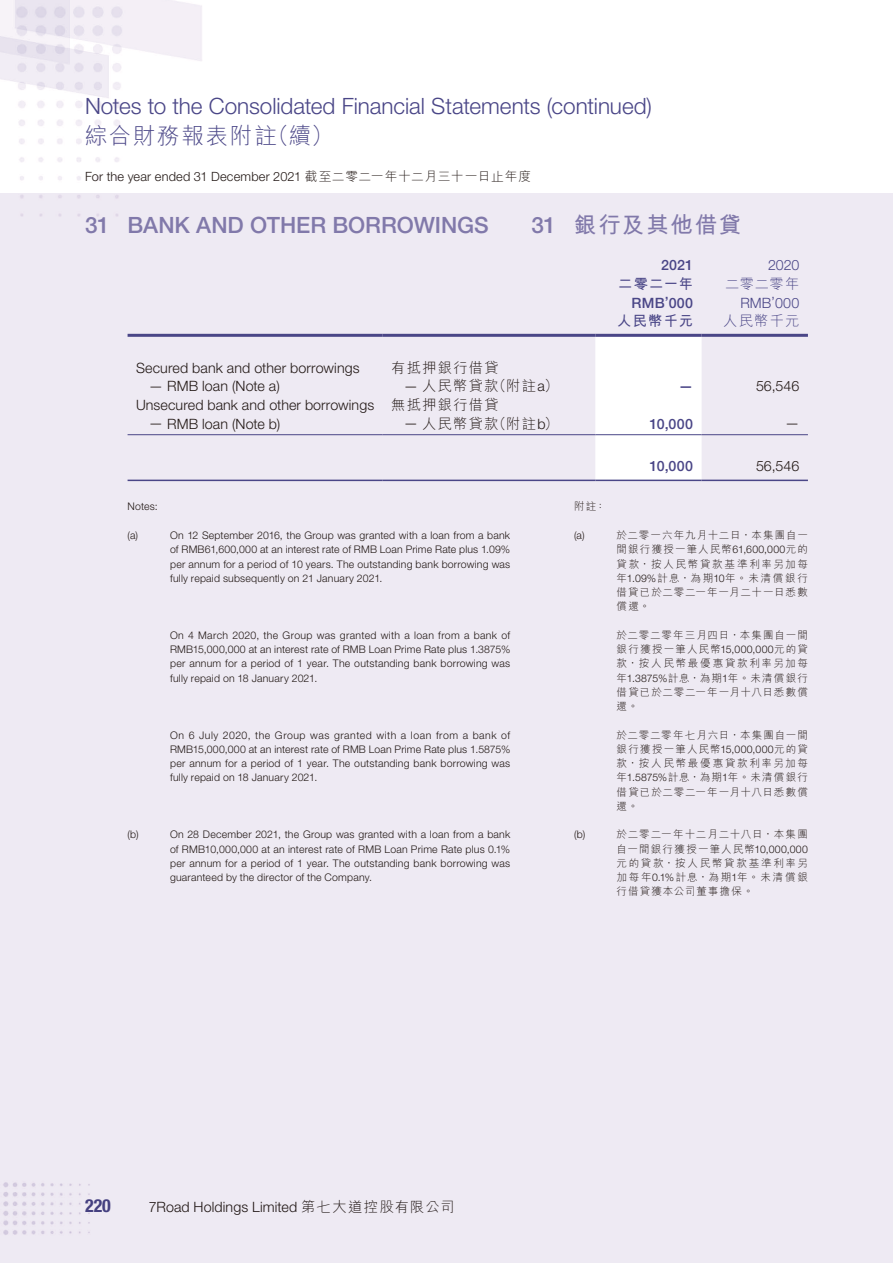
<style>
.page{position:relative;width:893px;height:1263px;background:#fff}
.page>*{position:absolute;margin:0;border:0;box-sizing:border-box;transform-origin:0 0}
.t1{font:300 22.5px "Helvetica Neue LT Std";letter-spacing:-.005em;color:#4a4687}
.t2{font:500 22.5px "Helvetica Neue LT Std";letter-spacing:-.005em;color:#8179aa}
.t3{font:300 22.5px "M Hei HK";letter-spacing:.075em;color:#4a4687}
.t4{font:700 22.5px "M Hei HK";letter-spacing:.08em;color:#8179aa}
.t5{font:700 condensed 18px "Helvetica Neue LT Std";color:#4a4687}
.t6{font:300 14.25px "Helvetica Neue LT Std";letter-spacing:.005em;color:#231916}
.t7{font:300 14.25px "M Hei HK";letter-spacing:.095em;color:#231916}
.t8{font:500 14.25px "Helvetica Neue LT Std";letter-spacing:.015em;color:#4a4687}
.t9{font:300 14.25px "Helvetica Neue LT Std";letter-spacing:.01em;color:#4a4687}
.t10{font:700 14.25px "M Hei HK";letter-spacing:.08em;color:#4a4687}
.t11{font:300 14.25px "M Hei HK";letter-spacing:.075em;color:#4a4687}
.t12{font:300 12.75px "Helvetica Neue LT Std";letter-spacing:.015em;color:#231916}
.t13{font:300 10.5px/14.2px "Helvetica Neue LT Std";letter-spacing:.02em;color:#231916;text-align:justify}
.t14{font:300 10.5px/14.2px "M Hei HK";letter-spacing:.12em;color:#231916;text-align:justify}
.s1{font-family:"M Hei HK"}
.s2{font-family:"Helvetica Neue LT Std";font-weight:500}
.s3{font-family:"Helvetica Neue LT Std"}
</style>
<div class="page">
<img style="left:0;top:0;width:202px;height:181px">
<div style="left:0;top:193px;width:893px;height:1070px;background:#eeeaf3"></div>
<div style="left:595px;top:337px;width:107px;height:143px;background:#fff"></div>
<hr style="left:128px;top:334px;width:255px;height:3px;background:#4a4687">
<hr style="left:383px;top:334px;width:212px;height:3px;background:#4a4687">
<hr style="left:595px;top:334px;width:107px;height:3px;background:#4a4687">
<hr style="left:702px;top:334px;width:106px;height:3px;background:#4a4687">
<hr style="left:128px;top:434px;width:255px;height:1px;background:#4a4687">
<hr style="left:383px;top:434px;width:212px;height:1px;background:#4a4687">
<hr style="left:595px;top:434px;width:107px;height:1px;background:#4a4687">
<hr style="left:702px;top:434px;width:106px;height:1px;background:#4a4687">
<hr style="left:128px;top:480px;width:255px;height:1px;background:#4a4687">
<hr style="left:383px;top:480px;width:212px;height:1px;background:#4a4687">
<hr style="left:595px;top:480px;width:107px;height:1px;background:#4a4687">
<hr style="left:702px;top:480px;width:106px;height:1px;background:#4a4687">
<h1 class="t1" style="left:85px;top:92px;width:568px">Notes to the Consolidated Financial Statements (continued)</h1>
<h1 class="t3" style="left:85px;top:124px;width:250px">綜合財務報表附註（續）</h1>
<p class="t12" style="left:85px;top:169px;width:448px">For the year ended 31 December 2021 <span class="s1">截至二零二一年十二月三十一日止年度</span></p>
<h1 class="t2" style="left:85px;top:211px;width:405px">31 BANK AND OTHER BORROWINGS</h1>
<h1 class="t4" style="left:531px;top:208px;width:211px"><span class="s2">31</span> 銀行及其他借貸</h1>
<h3 class="t8" style="left:661px;top:257px;width:33px">2021</h3>
<h3 class="t9" style="left:768px;top:256px;width:33px">2020</h3>
<h3 class="t10" style="left:618px;top:273px;width:76px">二零二一年</h3>
<h3 class="t11" style="left:725px;top:276px;width:76px">二零二零年</h3>
<h3 class="t8" style="left:632px;top:294px;width:63px">RMB’000</h3>
<h3 class="t9" style="left:740px;top:294px;width:61px">RMB’000</h3>
<h3 class="t10" style="left:617px;top:311px;width:78px">人民幣千元</h3>
<h3 class="t11" style="left:723px;top:314px;width:78px">人民幣千元</h3>
<h3 class="t6" style="left:136px;top:359px;width:225px">Secured bank and other borrowings</h3>
<h3 class="t7" style="left:391px;top:360px;width:109px">有抵押銀行借貸</h3>
<h3 class="t6" style="left:149px;top:377px;width:132px">— RMB loan (Note a)</h3>
<h3 class="t7" style="left:404px;top:379px;width:156px"><span class="s3">—</span> 人民幣貸款（附註<span class="s3">a</span>）</h3>
<h3 class="t8" style="left:679px;top:377px;width:16px">—</h3>
<h3 class="t6" style="left:756px;top:377px;width:45px">56,546</h3>
<h3 class="t6" style="left:136px;top:396px;width:364px">Unsecured bank and other borrowings <span class="s1">無抵押銀行借貸</span></h3>
<h3 class="t6" style="left:149px;top:415px;width:133px">— RMB loan (Note b)</h3>
<h3 class="t7" style="left:404px;top:416px;width:156px"><span class="s3">—</span> 人民幣貸款（附註<span class="s3">b</span>）</h3>
<h3 class="t8" style="left:649px;top:415px;width:45px">10,000</h3>
<h3 class="t6" style="left:785px;top:414px;width:16px">—</h3>
<h3 class="t8" style="left:649px;top:457px;width:45px">10,000</h3>
<h3 class="t6" style="left:756px;top:457px;width:45px">56,546</h3>
<p class="t13" style="left:128px;top:499px;width:32px">Notes:</p>
<p class="t13" style="left:128px;top:528px;width:12px">(a)</p>
<p class="t13" style="left:170px;top:528px;width:342px">On 12 September 2016, the Group was granted with a loan from a bank of RMB61,600,000 at an interest rate of RMB Loan Prime Rate plus 1.09% per annum for a period of 10 years. The outstanding bank borrowing was fully repaid subsequently on 21 January 2021.</p>
<p class="t14" style="left:574px;top:499px;width:33px">附註：</p>
<p class="t13" style="left:574px;top:528px;width:12px">(a)</p>
<p class="t14" style="left:617px;top:528px;width:193px">於二零一六年九月十二日，本集團自一間銀行獲授一筆人民幣<span class="s3">61,600,000</span>元的貸款，按人民幣貸款基準利率另加每年<span class="s3">1.09%</span>計息，為期<span class="s3">10</span>年。未清償銀行借貸已於二零二一年一月二十一日悉數償還。</p>
<p class="t14" style="left:617px;top:628px;width:193px">於二零二零年三月四日，本集團自一間銀行獲授一筆人民幣<span class="s3">15,000,000</span>元的貸款，按人民幣最優惠貸款利率另加每年<span class="s3">1.3875%</span>計息，為期<span class="s3">1</span>年。未清償銀行借貸已於二零二一年一月十八日悉數償還。</p>
<p class="t14" style="left:617px;top:727px;width:193px">於二零二零年七月六日，本集團自一間銀行獲授一筆人民幣<span class="s3">15,000,000</span>元的貸款，按人民幣最優惠貸款利率另加每年<span class="s3">1.5875%</span>計息，為期<span class="s3">1</span>年。未清償銀行借貸已於二零二一年一月十八日悉數償還。</p>
<p class="t13" style="left:574px;top:827px;width:13px">(b)</p>
<p class="t14" style="left:617px;top:827px;width:193px">於二零二一年十二月二十八日，本集團自一間銀行獲授一筆人民幣<span class="s3">10,000,000</span>元的貸款，按人民幣貸款基準利率另加每年<span class="s3">0.1%</span>計息，為期<span class="s3">1</span>年。未清償銀行借貸獲本公司董事擔保。</p>
<p class="t13" style="left:170px;top:628px;width:342px">On 4 March 2020, the Group was granted with a loan from a bank of RMB15,000,000 at an interest rate of RMB Loan Prime Rate plus 1.3875% per annum for a period of 1 year. The outstanding bank borrowing was fully repaid on 18 January 2021.</p>
<p class="t13" style="left:170px;top:727px;width:342px">On 6 July 2020, the Group was granted with a loan from a bank of RMB15,000,000 at an interest rate of RMB Loan Prime Rate plus 1.5875% per annum for a period of 1 year. The outstanding bank borrowing was fully repaid on 18 January 2021.</p>
<p class="t13" style="left:128px;top:827px;width:13px">(b)</p>
<p class="t13" style="left:170px;top:827px;width:342px">On 28 December 2021, the Group was granted with a loan from a bank of RMB10,000,000 at an interest rate of RMB Loan Prime Rate plus 0.1% per annum for a period of 1 year. The outstanding bank borrowing was guaranteed by the director of the Company.</p>
<h2 class="t5" style="left:85px;top:1195px;width:27px">220</h2>
<h3 class="t6" style="left:149px;top:1198px;width:307px">7Road Holdings Limited <span class="s1">第七大道控股有限公司</span></h3>
</div>
